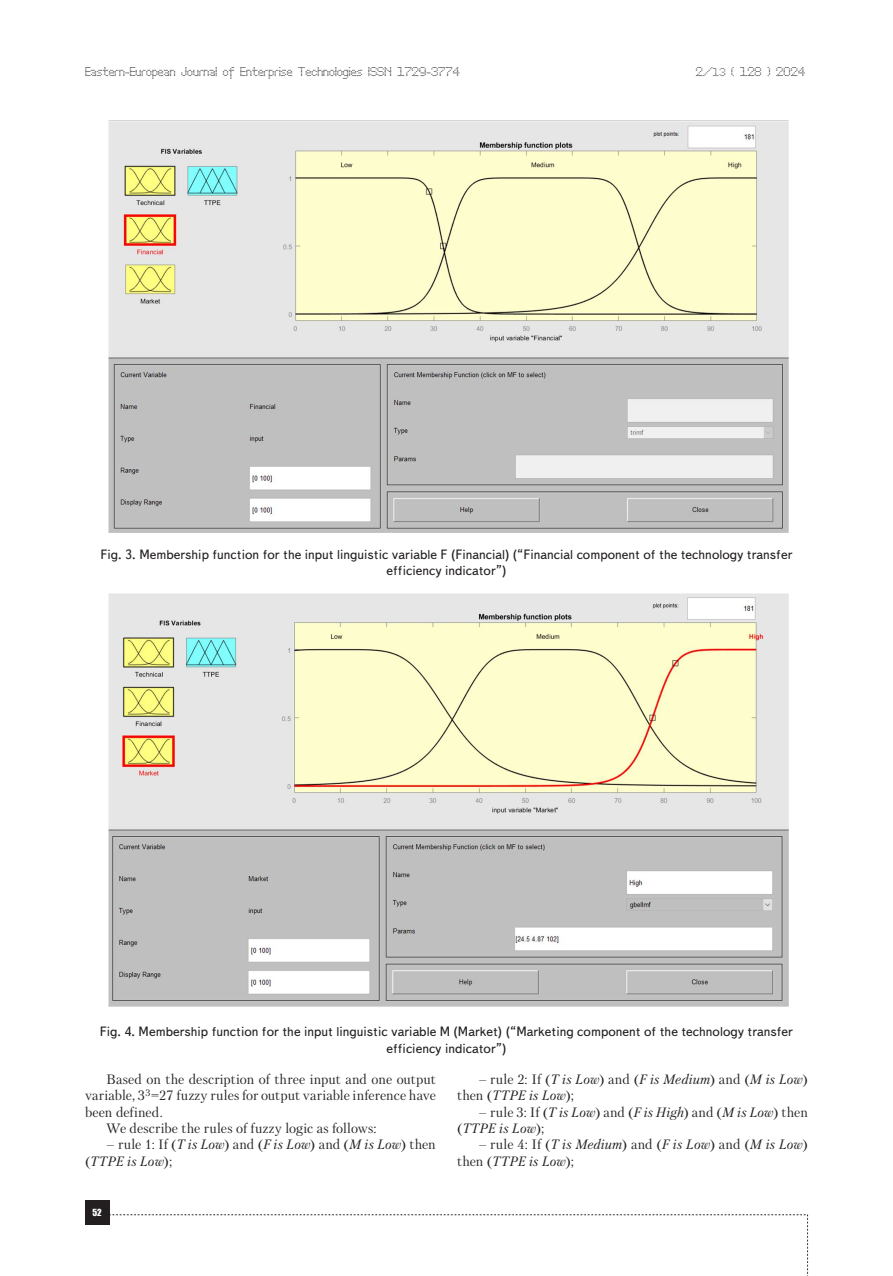
<style>
.page{position:relative;width:893px;height:1276px;background:#fff}
.page>*{position:absolute;margin:0;border:0;box-sizing:border-box;transform-origin:0 0}
.t1{font:13.5px/16.4px "Petersburg C";letter-spacing:.005em;color:#231f20}
.t2{font:13.5px/16.2px "Text Book C";color:#231f20;text-align:center}
.t3{font:italic 13.5px/16.4px "Petersburg C";letter-spacing:.03em;color:#231f20}
.t4{font:12px "Perfo";letter-spacing:.015em;color:#231f20}
.t5{font:9px "Impact";color:#fff}
.s1{font-size:10.5px}
.s2{font-style:italic}
.s3{font-style:normal}
</style>
<div class="page">
<div style="left:85px;top:1200px;width:24px;height:24px;background:#231f20"></div>
<svg style="left:109px;top:1214px;width:699px;height:62px"></svg>
<img style="left:108px;top:120px;width:680px;height:413px">
<img style="left:108px;top:593px;width:680px;height:413px">
<p class="t4" style="left:85px;top:65px;width:376px">Eastern-European Journal of Enterprise Technologies ISSN 1729-3774</p>
<p class="t4" style="left:696px;top:65px;width:111px">2/<span class="s1">13</span> ( 128 ) 2024</p>
<p class="t2" style="left:100px;top:546px;width:693px">Fig. 3. Membership function for the input linguistic variable F (Financial) (“Financial component of the technology transfer efficiency indicator”)</p>
<p class="t2" style="left:100px;top:1024px;width:695px">Fig. 4. Membership function for the input linguistic variable M (Market) (“Marketing component of the technology transfer efficiency indicator”)</p>
<p class="t1" style="left:106px;top:1071px;width:331px">Based on the description of three input and one output</p>
<p class="t1" style="left:85px;top:1087px;width:352px">variable, 3<sup>3</sup>=27 fuzzy rules for output variable inference have</p>
<p class="t1" style="left:85px;top:1103px;width:79px">been defined.</p>
<p class="t1" style="left:106px;top:1120px;width:272px">We describe the rules of fuzzy logic as follows:</p>
<p class="t1" style="left:85px;top:1136px;width:352px;text-indent:21px">– rule 1: If (<span class="s2">T is Low</span>) and (<span class="s2">F is Low</span>) and (<span class="s2">M is Low</span>) then (<span class="s2">TTPE is Low</span>);</p>
<p class="t5" style="left:93px;top:1205px;width:11px">52</p>
<p class="t3" style="left:457px;top:1071px;width:352px;text-indent:21px"><span class="s3">– rule 2: If (</span>T is Low<span class="s3">) and (</span>F is Medium<span class="s3">) and (</span>M is Low<span class="s3">) then (</span>TTPE is Low<span class="s3">);</span></p>
<p class="t1" style="left:457px;top:1103px;width:352px;text-indent:21px">– rule 3: If (<span class="s2">T is Low</span>) and (<span class="s2">F is High</span>) and (<span class="s2">M is Low</span>) then (<span class="s2">TTPE is Low</span>);</p>
<p class="t3" style="left:457px;top:1136px;width:352px;text-indent:21px"><span class="s3">– rule 4: If (</span>T is Medium<span class="s3">) and (</span>F is Low<span class="s3">) and (</span>M is Low<span class="s3">) then (</span>TTPE is Low<span class="s3">);</span></p>
</div>
